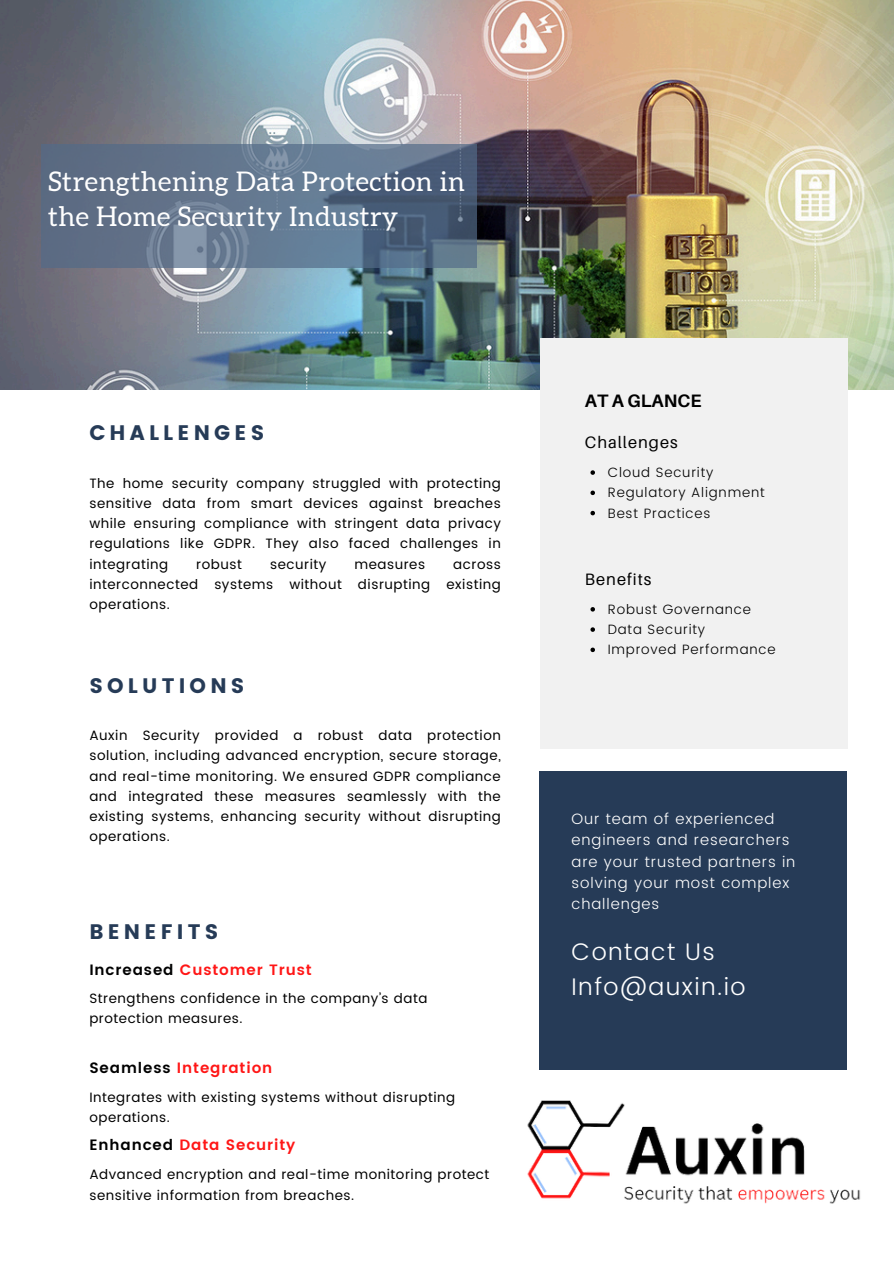
<style>
.page{position:relative;width:894px;height:1264px;background:#fff}
.page>*{position:absolute;margin:0;border:0;box-sizing:border-box;transform-origin:0 0}
.t1{font:27px/34.8px "Aleo";letter-spacing:.02em;color:#fff}
.t2{font:300 24px "Poppins";letter-spacing:.06em;color:#fff}
.t3{font:21px "Poppins";letter-spacing:.2em;color:#263b57}
.t4{font:700 18px "Aileron";color:#000}
.t5{font:16.5px "Aileron";letter-spacing:.06em;color:#000}
.t6{font:300 15px/21.3px "Poppins";letter-spacing:.06em;color:#fff}
.t7{font:600 15px "Poppins";letter-spacing:.06em;color:#ff1616}
.t8{font:13.5px/20.2px "Poppins";letter-spacing:.04em;color:#000;text-align:justify}
.t9{font:300 13.5px "Poppins";letter-spacing:.06em;color:#000}
.s1{color:#000}
</style>
<div class="page">
<img style="left:0;top:0;width:893px;height:389px">
<div style="left:539px;top:338px;width:308px;height:411px;background:#f1f1f1"></div>
<div style="left:539px;top:771px;width:307px;height:298px;background:#263b57"></div>
<svg style="left:41px;top:144px;width:435px;height:123px;background:#5e728a"></svg>
<img style="left:527px;top:1100px;width:334px;height:104px">
<svg style="left:590px;top:607px;width:4px;height:4px"></svg>
<svg style="left:590px;top:627px;width:4px;height:5px"></svg>
<svg style="left:590px;top:647px;width:4px;height:5px"></svg>
<svg style="left:590px;top:470px;width:4px;height:5px"></svg>
<svg style="left:590px;top:490px;width:4px;height:5px"></svg>
<svg style="left:590px;top:511px;width:4px;height:4px"></svg>
<p class="t1" style="left:48px;top:165px;width:418px">Strengthening Data Protection in the Home Security Industry</p>
<h3 class="t3" style="left:89px;top:420px;width:176px">CHALLENGES</h3>
<p class="t8" style="left:89px;top:473px;width:413px">The home security company struggled with protecting sensitive data from smart devices against breaches while ensuring compliance with stringent data privacy regulations like GDPR. They also faced challenges in integrating</p>
<p class="t8" style="left:196px;top:554px;width:47px">robust</p>
<p class="t8" style="left:270px;top:554px;width:58px">security</p>
<p class="t8" style="left:354px;top:554px;width:72px">measures</p>
<p class="t8" style="left:89px;top:554px;width:413px;text-indent:364px">across interconnected systems without disrupting existing operations.</p>
<h2 class="t3" style="left:89px;top:673px;width:157px">SOLUTIONS</h2>
<p class="t8" style="left:89px;top:725px;width:413px">Auxin Security provided a robust data protection solution, including advanced encryption, secure storage, and real-time monitoring. We ensured GDPR compliance and integrated these measures seamlessly with the existing systems, enhancing security without disrupting operations.</p>
<p class="t3" style="left:89px;top:919px;width:131px">BENEFITS</p>
<p class="t7" style="left:89px;top:960px;width:224px"><span class="s1">Increased</span> Customer Trust</p>
<h6 class="t8" style="left:89px;top:988px;width:339px">Strengthens confidence in the company’s data protection measures.</h6>
<p class="t7" style="left:89px;top:1059px;width:184px"><span class="s1">Seamless</span> Integration</p>
<h6 class="t8" style="left:89px;top:1087px;width:367px">Integrates with existing systems without disrupting operations.</h6>
<p class="t7" style="left:89px;top:1135px;width:207px"><span class="s1">Enhanced</span> Data Security</p>
<h6 class="t8" style="left:89px;top:1164px;width:401px">Advanced encryption and real-time monitoring protect sensitive information from breaches.</h6>
<h3 class="t4" style="left:584px;top:389px;width:118px">AT A GLANCE</h3>
<p class="t5" style="left:584px;top:432px;width:94px">Challenges</p>
<p class="t9" style="left:607px;top:464px;width:107px">Cloud Security</p>
<p class="t9" style="left:607px;top:485px;width:158px">Regulatory Alignment</p>
<h3 class="t9" style="left:607px;top:505px;width:104px">Best Practices</h3>
<p class="t5" style="left:584px;top:569px;width:68px">Benefits</p>
<p class="t9" style="left:607px;top:601px;width:145px">Robust Governance</p>
<p class="t9" style="left:607px;top:621px;width:99px">Data Security</p>
<h5 class="t9" style="left:607px;top:641px;width:169px">Improved Performance</h5>
<h4 class="t6" style="left:571px;top:808px;width:225px">Our team of experienced engineers and researchers are your trusted partners in solving your most complex challenges</h4>
<h5 class="t2" style="left:571px;top:937px;width:145px">Contact Us</h5>
<p class="t2" style="left:571px;top:972px;width:175px">Info@auxin.io</p>
</div>
